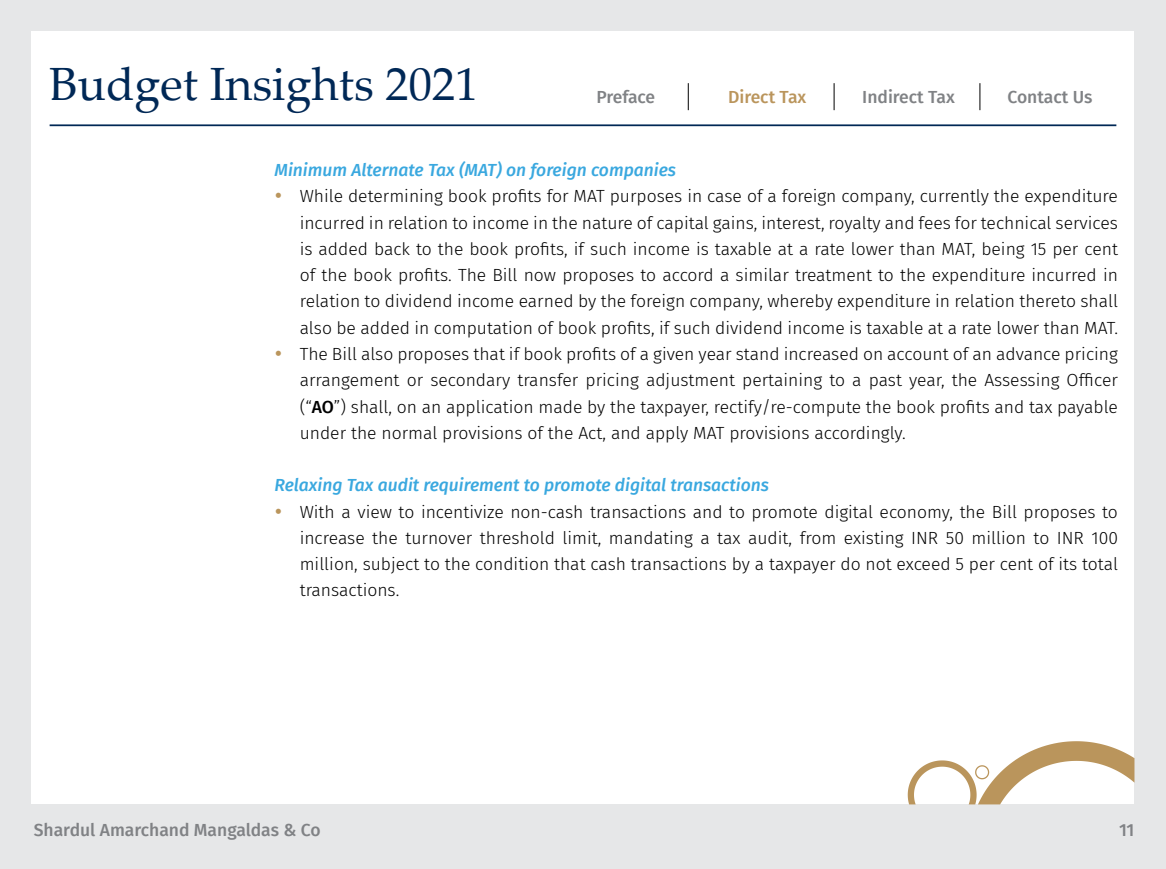
<style>
.page{position:relative;width:1166px;height:869px;background:#fff}
.page>*{position:absolute;margin:0;border:0;box-sizing:border-box;transform-origin:0 0}
.t1{font:46.55px "Palatino Linotype";color:#002856}
.t2{font:300 17.5px/26.2px "Fira Sans";color:#000;text-align:justify}
.Heading_2{font:italic 500 17.5px "Fira Sans";color:#3aa8df}
.t3{font:500 17.5px "Fira Sans";color:#808285}
.t4{font:500 17.5px "Fira Sans";color:#ba955c}
.t5{font:500 17.5px "Fira Sans";letter-spacing:-.02em;color:#808285}
.s1{color:#ba955c}
.s2{font-weight:500}
</style>
<div class="page">
<div style="left:0;top:0;width:1166px;height:868px;background:#e6e7e8"></div>
<div style="left:32px;top:31px;width:1102px;height:773px;background:#fff"></div>
<svg style="left:908px;top:741px;width:226px;height:63px"></svg>
<hr style="left:50px;top:124px;width:1066px;height:2px;background:#002856">
<svg style="left:688px;top:83px;width:1px;height:27px"></svg>
<svg style="left:833px;top:83px;width:1px;height:27px"></svg>
<svg style="left:979px;top:83px;width:1px;height:27px"></svg>
<h1 class="t1" style="left:50px;top:51px;width:430px">Budget Insights 2021</h1>
<p class="t5" style="left:596px;top:83px;width:60px">Preface</p>
<p class="t4" style="left:728px;top:83px;width:80px">Direct Tax</p>
<p class="t3" style="left:862px;top:83px;width:94px">Indirect Tax</p>
<p class="t3" style="left:1007px;top:83px;width:86px">Contact Us</p>
<p class="Heading_2" style="left:274px;top:156px;width:403px">Minimum Alternate Tax (MAT) on foreign companies</p>
<p class="t2" style="left:300px;top:183px;width:820px;text-indent:-25px"><span class="s1">•</span> While determining book profits for MAT purposes in case of a foreign company, currently the expenditure incurred in relation to income in the nature of capital gains, interest, royalty and fees for technical services is added back to the book profits, if such income is taxable at a rate lower than MAT, being 15 per cent of the book profits. The Bill now proposes to accord a similar treatment to the expenditure incurred in relation to dividend income earned by the foreign company, whereby expenditure in relation thereto shall also be added in computation of book profits, if such dividend income is taxable at a rate lower than MAT.</p>
<p class="t2" style="left:300px;top:340px;width:820px;text-indent:-25px"><span class="s1">•</span> The Bill also proposes that if book profits of a given year stand increased on account of an advance pricing arrangement or secondary transfer pricing adjustment pertaining to a past year, the Assessing Officer (“<span class="s2">AO</span>”) shall, on an application made by the taxpayer, rectify/re-compute the book profits and tax payable under the normal provisions of the Act, and apply MAT provisions accordingly.</p>
<p class="Heading_2" style="left:274px;top:471px;width:496px">Relaxing Tax audit requirement to promote digital transactions</p>
<p class="t2" style="left:300px;top:498px;width:820px;text-indent:-25px"><span class="s1">•</span> With a view to incentivize non-cash transactions and to promote digital economy, the Bill proposes to increase the turnover threshold limit, mandating a tax audit, from existing INR 50 million to INR 100 million, subject to the condition that cash transactions by a taxpayer do not exceed 5 per cent of its total transactions.</p>
<p class="t3" style="left:34px;top:815px;width:288px">Shardul Amarchand Mangaldas &amp; Co</p>
<p class="t3" style="left:1119px;top:815px;width:17px">11</p>
</div>
